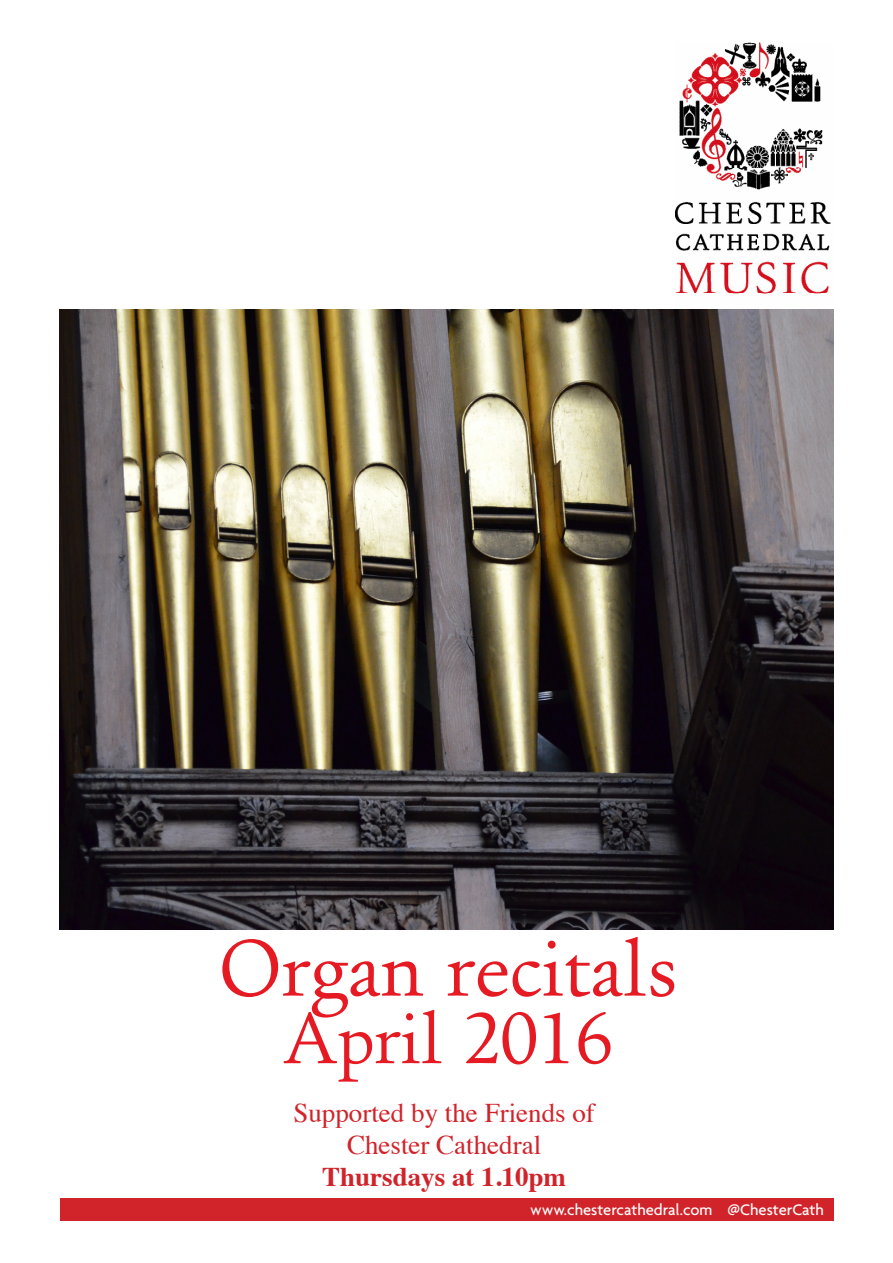
<style>
.page{position:relative;width:893px;height:1263px;background:#fff}
.page>*{position:absolute;margin:0;border:0;box-sizing:border-box;transform-origin:0 0}
.sub_heading{font:82.5px "Foundry Old Style";color:#e51a23}
.sub_heading-2{font:75px "Foundry Old Style";color:#e51a23}
.t1{font:27px/32.4px "Times";color:#d1232a;text-align:center}
.t2{font:700 27px "Times";color:#d1232a}
.t3{font:500 16.5px "Agenda";color:#fff}
</style>
<div class="page">
<div style="left:60px;top:1198px;width:773px;height:22px;background:#d1232a"></div>
<img style="left:60px;top:310px;width:773px;height:619px">
<img style="left:676px;top:43px;width:155px;height:251px">
<p class="sub_heading" style="left:219px;top:920px;width:460px">Organ recitals</p>
<p class="sub_heading-2" style="left:283px;top:994px;width:331px">April 2016</p>
<p class="t1" style="left:293px;top:1094px;width:303px">Supported by the Friends of<br>Chester Cathedral</p>
<p class="t2" style="left:322px;top:1151px;width:245px">Thursdays at 1.10pm</p>
<p class="t3" style="left:530px;top:1199px;width:295px">www.chestercathedral.com @ChesterCath</p>
</div>
